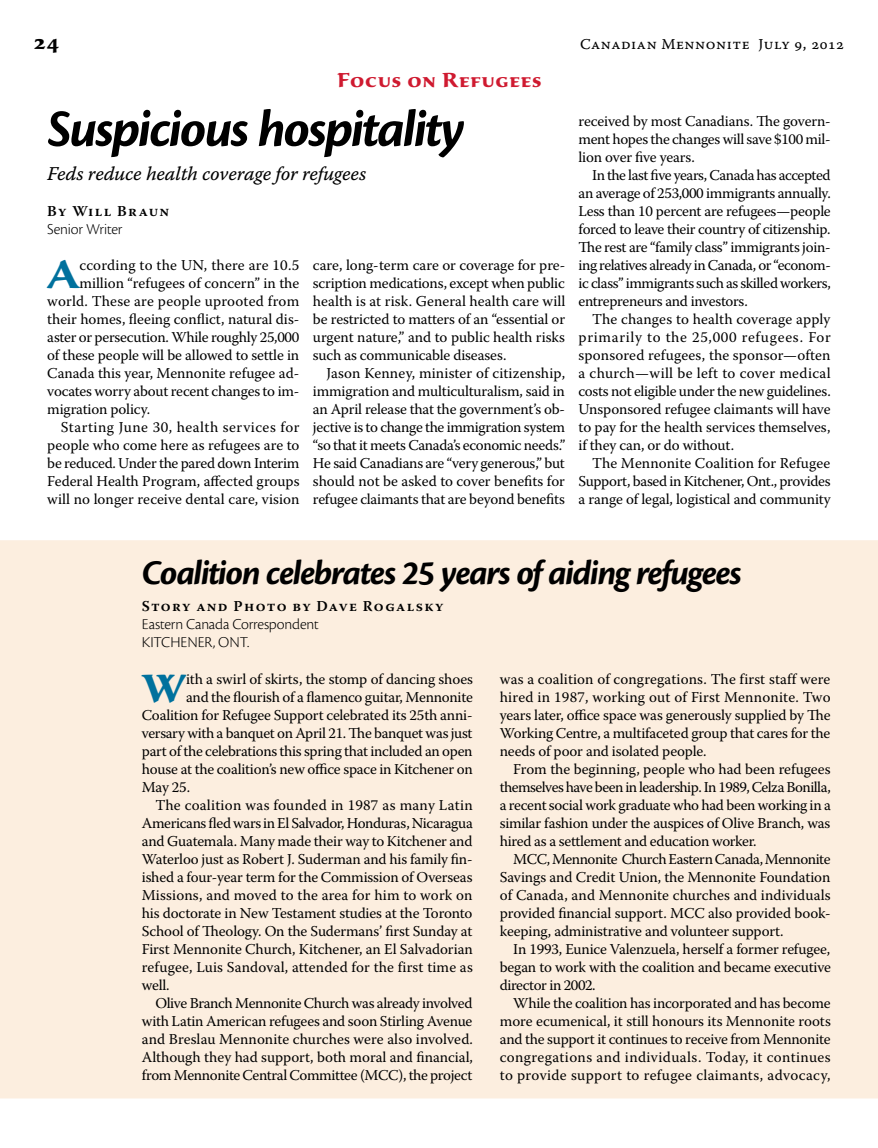
<style>
.page{position:relative;width:878px;height:1148px;background:#fff}
.page>*{position:absolute;margin:0;border:0;box-sizing:border-box;transform-origin:0 0}
.t1{font:italic 700 54px "Cronos Pro";letter-spacing:-.005em;color:#000}
.t2{font:700 40.65px "Sava Pro";color:#00719d}
.t3{font:italic 700 36px "Cronos Pro";letter-spacing:-.04em;color:#000}
.t4{font:700 21px "Sava Pro";letter-spacing:.04em;color:#cf1a30}
.t5{font:700 21px "Sava Pro";color:#000}
.t6{font:19.5px "Warnock Pro It Capt";letter-spacing:-.015em;color:#000}
.t7{font:300 15.75px/18px "Cronos Pro";letter-spacing:-.015em;color:#000}
.t8{font:15px/18px "Warnock Pro";letter-spacing:-.01em;color:#000;text-align:justify}
.t9{font:15px "Warnock Pro";letter-spacing:.01em;color:#000}
.t10{font:15px "Warnock Pro";letter-spacing:.015em;color:#000}
.t11{font:600 15px "Warnock Pro";letter-spacing:.09em;color:#000}
.t12{font:15px "Warnock Pro";letter-spacing:.02em;color:#000}
.t13{font:15px "Warnock Pro";letter-spacing:.03em;color:#000}
.t14{font:15px "Warnock Pro Capt";letter-spacing:.035em;color:#000}
</style>
<div class="page">
<div style="left:0;top:540px;width:878px;height:558px;background:#fceedf"></div>
<h3 class="t5" style="left:34px;top:28px;width:27px">24</h3>
<p class="t14" style="left:580px;top:35px;width:265px">Canadian Mennonite July 9, 2012</p>
<h3 class="t4" style="left:337px;top:66px;width:206px">Focus on Refugees</h3>
<h1 class="t1" style="left:47px;top:98px;width:419px">Suspicious hospitality</h1>
<h3 class="t6" style="left:47px;top:162px;width:320px">Feds reduce health coverage for refugees</h3>
<p class="t11" style="left:47px;top:202px;width:123px">By Will Braun</p>
<p class="t7" style="left:47px;top:220px;width:77px">Senior Writer</p>
<h2 class="t2" style="left:47px;top:247px;width:34px">A</h2>
<p class="t10" style="left:79px;top:256px;width:221px">ccording to the UN, there are 10.5</p>
<p class="t8" style="left:79px;top:274px;width:221px">million “refugees of concern” in the</p>
<p class="t12" style="left:47px;top:292px;width:253px">world. These are people uprooted from</p>
<p class="t8" style="left:47px;top:310px;width:253px">their homes, fleeing conflict, natural dis-</p>
<p class="t8" style="left:47px;top:328px;width:254px">aster or persecution. While roughly 25,000</p>
<p class="t8" style="left:47px;top:346px;width:253px">of these people will be allowed to settle in</p>
<p class="t8" style="left:47px;top:364px;width:253px">Canada this year, Mennonite refugee ad-</p>
<p class="t8" style="left:47px;top:382px;width:253px">vocates worry about recent changes to im-</p>
<p class="t8" style="left:47px;top:400px;width:104px">migration policy.</p>
<p class="t13" style="left:61px;top:418px;width:240px">Starting June 30, health services for</p>
<p class="t8" style="left:47px;top:436px;width:254px">people who come here as refugees are to</p>
<p class="t8" style="left:47px;top:454px;width:254px">be reduced. Under the pared down Interim</p>
<p class="t8" style="left:47px;top:472px;width:254px">Federal Health Program, affected groups</p>
<p class="t8" style="left:47px;top:490px;width:254px">will no longer receive dental care, vision</p>
<p class="t8" style="left:313px;top:256px;width:254px">care, long-term care or coverage for pre&shy;scription medications, except when public health is at risk. General health care will be restricted to matters of an “essential or urgent nature,” and to public health risks such as communicable diseases.</p>
<p class="t8" style="left:313px;top:364px;width:254px;text-indent:14px">Jason Kenney, minister of citizenship, immigration and multiculturalism, said in an April release that the government’s ob&shy;jective is to change the immigration system “so that it meets Canada’s economic needs.” He said Canadians are “very generous,” but should not be asked to cover benefits for refugee claimants that are beyond benefits</p>
<p class="t8" style="left:578px;top:112px;width:254px">received by most Canadians. The govern&shy;ment hopes the changes will save $100 mil&shy;lion over five years.</p>
<p class="t8" style="left:578px;top:166px;width:254px;text-indent:14px">In the last five years, Canada has accepted an average of 253,000 immigrants annually.<br>Less than 10 percent are refugees—people forced to leave their country of citizenship.<br>The rest are “family class” immigrants join&shy;ing relatives already in Canada, or “econom&shy;ic class” immigrants such as skilled workers, entrepreneurs and investors.</p>
<p class="t8" style="left:578px;top:310px;width:254px;text-indent:14px">The changes to health coverage apply primarily to the 25,000 refugees. For sponsored refugees, the sponsor—often a church—will be left to cover medical costs not eligible under the new guidelines.<br>Unsponsored refugee claimants will have to pay for the health services themselves, if they can, or do without.</p>
<p class="t8" style="left:578px;top:454px;width:254px;text-indent:14px">The Mennonite Coalition for Refugee Support, based in Kitchener, Ont., provides a range of legal, logistical and community</p>
<h3 class="t3" style="left:142px;top:552px;width:602px">Coalition celebrates 25 years of aiding refugees</h3>
<p class="t11" style="left:142px;top:597px;width:303px">Story and Photo by Dave Rogalsky</p>
<p class="t7" style="left:142px;top:615px;width:179px">Eastern Canada Correspondent<br>Kitchener, Ont.</p>
<h2 class="t2" style="left:142px;top:661px;width:46px">W</h2>
<p class="t8" style="left:186px;top:670px;width:288px">ith a swirl of skirts, the stomp of dancing shoes</p>
<p class="t8" style="left:499px;top:670px;width:332px">was a coalition of congregations. The first staff were hired in 1987, working out of First Mennonite. Two years later, office space was generously supplied by The Working Centre, a multifaceted group that cares for the needs of poor and isolated people.</p>
<p class="t8" style="left:499px;top:760px;width:332px;text-indent:14px">From the beginning, people who had been refugees themselves have been in leadership. In 1989, Celza Bonilla, a recent social work graduate who had been working in a similar fashion under the auspices of Olive Branch, was hired as a settlement and education worker.</p>
<p class="t8" style="left:499px;top:850px;width:332px;text-indent:14px">MCC, Mennonite Church Eastern Canada, Mennonite Savings and Credit Union, the Mennonite Foundation of Canada, and Mennonite churches and individuals provided financial support. MCC also provided book&shy;keeping, administrative and volunteer support.</p>
<p class="t8" style="left:499px;top:940px;width:333px;text-indent:14px">In 1993, Eunice Valenzuela, herself a former refugee, began to work with the coalition and became executive director in 2002.</p>
<p class="t8" style="left:499px;top:994px;width:332px;text-indent:14px">While the coalition has incorporated and has become more ecumenical, it still honours its Mennonite roots and the support it continues to receive from Mennonite congregations and individuals. Today, it continues to provide support to refugee claimants, advocacy,</p>
<p class="t8" style="left:186px;top:688px;width:288px">and the flourish of a flamenco guitar, Mennonite</p>
<p class="t8" style="left:142px;top:706px;width:332px">Coalition for Refugee Support celebrated its 25th anni-</p>
<p class="t8" style="left:142px;top:724px;width:332px">versary with a banquet on April 21. The banquet was just</p>
<p class="t8" style="left:142px;top:742px;width:332px">part of the celebrations this spring that included an open</p>
<p class="t8" style="left:142px;top:760px;width:332px">house at the coalition’s new office space in Kitchener on</p>
<p class="t8" style="left:142px;top:778px;width:50px">May 25.</p>
<p class="t10" style="left:155px;top:796px;width:319px">The coalition was founded in 1987 as many Latin</p>
<p class="t8" style="left:142px;top:814px;width:332px">Americans fled wars in El Salvador, Honduras, Nicaragua</p>
<p class="t8" style="left:142px;top:832px;width:332px">and Guatemala. Many made their way to Kitchener and</p>
<p class="t8" style="left:142px;top:850px;width:332px">Waterloo just as Robert J. Suderman and his family fin-</p>
<p class="t8" style="left:142px;top:868px;width:332px">ished a four-year term for the Commission of Overseas</p>
<p class="t9" style="left:142px;top:886px;width:332px">Missions, and moved to the area for him to work on</p>
<p class="t8" style="left:142px;top:904px;width:332px">his doctorate in New Testament studies at the Toronto</p>
<p class="t8" style="left:142px;top:922px;width:332px">School of Theology. On the Sudermans’ first Sunday at</p>
<p class="t8" style="left:142px;top:940px;width:332px">First Mennonite Church, Kitchener, an El Salvadorian</p>
<p class="t9" style="left:142px;top:958px;width:332px">refugee, Luis Sandoval, attended for the first time as</p>
<p class="t8" style="left:142px;top:976px;width:29px">well.</p>
<p class="t8" style="left:155px;top:994px;width:319px">Olive Branch Mennonite Church was already involved</p>
<p class="t8" style="left:142px;top:1012px;width:332px">with Latin American refugees and soon Stirling Avenue</p>
<p class="t8" style="left:142px;top:1030px;width:332px">and Breslau Mennonite churches were also involved.</p>
<p class="t8" style="left:142px;top:1048px;width:333px">Although they had support, both moral and financial,</p>
<p class="t8" style="left:142px;top:1066px;width:332px">from Mennonite Central Committee (MCC), the project</p>
</div>
